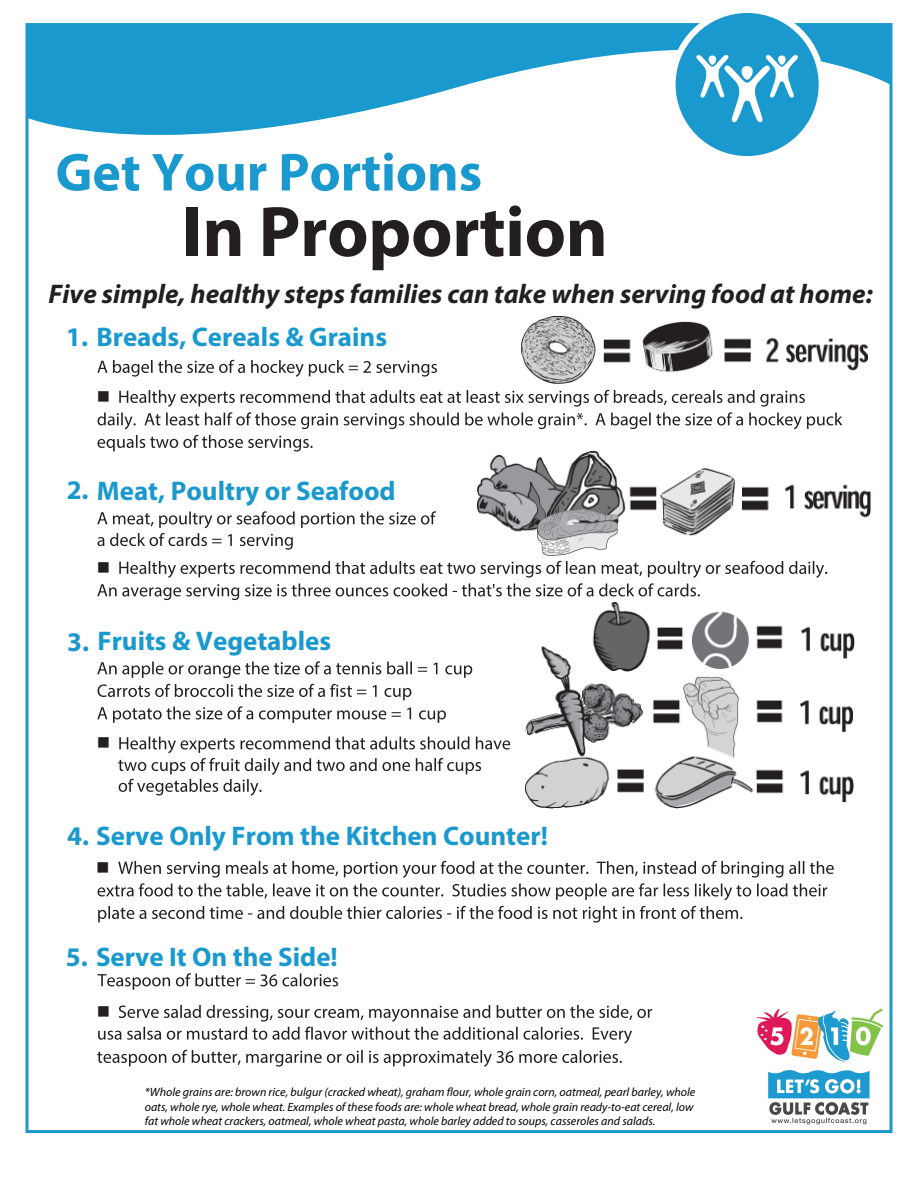
<style>
.page{position:relative;width:918px;height:1188px;background:#fff}
.page>*{position:absolute;margin:0;border:0;box-sizing:border-box;transform-origin:0 0}
.t1{font:700 72px "Myriad Pro";letter-spacing:-.005em;color:#231f20}
.t2{font:700 54px "Myriad Pro";color:#1a99ce}
.t3{font:700 27px "Myriad Pro";color:#1a99ce}
.t4{font:italic 700 27px "Myriad Pro";color:#231f20}
.t5{font:18px "Wingdings";color:#231f20}
.t6{font:italic 12px/14.4px "Myriad Pro";color:#000}
</style>
<div class="page">
<svg style="left:27px;top:23px;width:864px;height:149px"></svg>
<svg style="left:97px;top:360px;width:340px;height:17px"></svg>
<svg style="left:98px;top:390px;width:744px;height:39px"></svg>
<svg style="left:98px;top:435px;width:215px;height:17px"></svg>
<svg style="left:97px;top:511px;width:339px;height:39px"></svg>
<svg style="left:97px;top:561px;width:730px;height:39px"></svg>
<svg style="left:97px;top:661px;width:375px;height:17px"></svg>
<svg style="left:98px;top:684px;width:313px;height:16px"></svg>
<svg style="left:97px;top:706px;width:349px;height:17px"></svg>
<svg style="left:118px;top:737px;width:392px;height:59px"></svg>
<svg style="left:98px;top:861px;width:736px;height:39px"></svg>
<svg style="left:98px;top:906px;width:644px;height:17px"></svg>
<svg style="left:97px;top:1050px;width:525px;height:17px"></svg>
<div style="left:673px;top:10px;width:149px;height:149px;background:#1a99ce;border-radius:50%"></div>
<div style="left:670px;top:7px;width:155px;height:155px;border:6px solid #fff;border-radius:50%"></div>
<svg style="left:696px;top:54px;width:102px;height:68px"></svg>
<img style="left:478px;top:452px;width:392px;height:104px">
<img style="left:525px;top:603px;width:330px;height:206px">
<img style="left:522px;top:316px;width:345px;height:68px">
<svg style="left:98px;top:973px;width:240px;height:17px"></svg>
<svg style="left:98px;top:1005px;width:554px;height:39px"></svg>
<img style="left:756px;top:1008px;width:128px;height:117px">
<h2 class="t2" style="left:56px;top:137px;width:428px">Get Your Portions</h2>
<h1 class="t1" style="left:182px;top:185px;width:427px">In Proportion</h1>
<h3 class="t4" style="left:49px;top:277px;width:826px">Five simple, healthy steps families can take when serving food at home:</h3>
<h3 class="t3" style="left:66px;top:320px;width:322px">1. Breads, Cereals &amp; Grains</h3>
<h3 class="t5" style="left:97px;top:387px;width:15px">■</h3>
<h3 class="t3" style="left:67px;top:473px;width:331px">2. Meat, Poultry or Seafood</h3>
<h3 class="t5" style="left:97px;top:558px;width:15px">■</h3>
<h3 class="t3" style="left:67px;top:624px;width:265px">3. Fruits &amp; Vegetables</h3>
<h3 class="t5" style="left:97px;top:733px;width:15px">■</h3>
<h3 class="t3" style="left:67px;top:818px;width:482px">4. Serve Only From the Kitchen Counter!</h3>
<h3 class="t5" style="left:96px;top:858px;width:15px">■</h3>
<h3 class="t3" style="left:66px;top:939px;width:273px">5. Serve It On the Side!</h3>
<h3 class="t5" style="left:97px;top:1002px;width:15px">■</h3>
<p class="t6" style="left:145px;top:1085px;width:552px">*Whole grains are: brown rice, bulgur (cracked wheat), graham flour, whole grain corn, oatmeal, pearl barley, whole oats, whole rye, whole wheat. Examples of these foods are: whole wheat bread, whole grain ready-to-eat cereal, low fat whole wheat crackers, oatmeal, whole wheat pasta, whole barley added to soups, casseroles and salads.</p>
</div>
